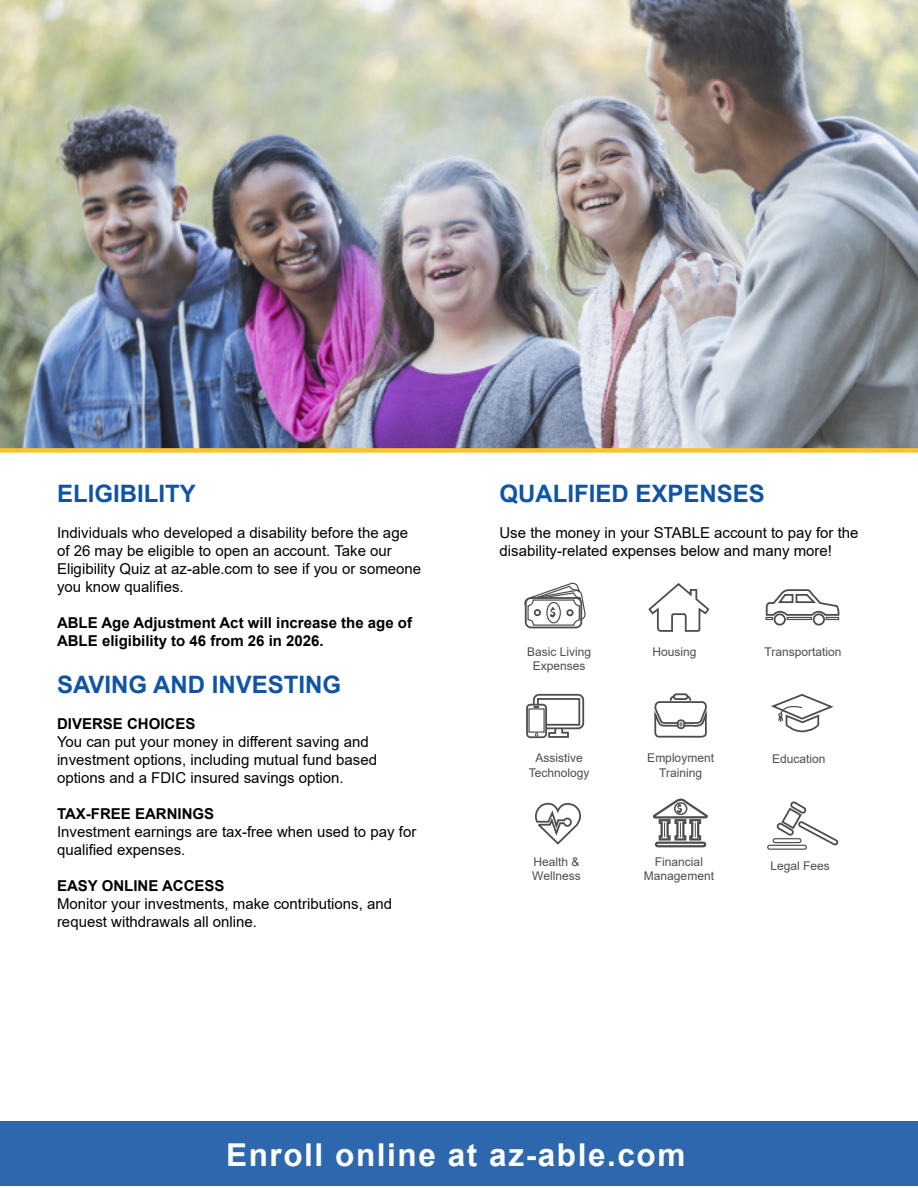
<style>
.page{position:relative;width:918px;height:1188px;background:#fff}
.page>*{position:absolute;margin:0;border:0;box-sizing:border-box;transform-origin:0 0}
.t1{font:700 31.5px "Arial";letter-spacing:.05em;color:#fff}
.t2{font:700 24px "Arial";color:#1054a5}
.t3{font:15px/18px "Arial";color:#000}
.t4{font:700 15px/18px "Arial";color:#000}
.t5{font:12px/14.4px "Arial";color:#4c4d4d;text-align:center}
.t6{font:11.4px "Myriad Pro";color:#fff}
.t7{font:9.9px "Myriad Pro";color:#fff;scale:1.04 1}
</style>
<div class="page">
<img style="left:0;top:0;width:918px;height:448px">
<div style="left:525px;top:597px;width:57px;height:31px;border:2px solid #4c4d4d;border-radius:5px"></div>
<svg style="left:524px;top:582px;width:62px;height:44px"></svg>
<svg style="left:648px;top:583px;width:62px;height:49px"></svg>
<svg style="left:765px;top:589px;width:75px;height:37px"></svg>
<svg style="left:771px;top:694px;width:63px;height:39px"></svg>
<svg style="left:526px;top:693px;width:59px;height:46px"></svg>
<svg style="left:654px;top:693px;width:53px;height:45px"></svg>
<div style="left:773px;top:838px;width:29px;height:5px;border:1px solid #4c4d4d;border-radius:2px"></div>
<div style="left:767px;top:845px;width:40px;height:5px;border:1px solid #4c4d4d;border-radius:2px"></div>
<svg style="left:775px;top:801px;width:64px;height:45px"></svg>
<svg style="left:535px;top:802px;width:46px;height:43px"></svg>
<svg style="left:652px;top:798px;width:56px;height:50px"></svg>
<div style="left:674px;top:802px;width:13px;height:13px;border:2px solid #4c4d4d;border-radius:50%"></div>
<div style="left:0;top:448px;width:918px;height:5px;background:#ffc425"></div>
<div style="left:0;top:1121px;width:918px;height:65px;background:#2d68af"></div>
<h2 class="t2" style="left:57px;top:476px;width:140px">ELIGIBILITY</h2>
<p class="t3" style="left:57px;top:523px;width:366px">Individuals who developed a disability before the age of 26 may be eligible to open an account. Take our Eligibility Quiz at az-able.com to see if you or someone you know qualifies.</p>
<p class="t4" style="left:57px;top:614px;width:357px">ABLE Age Adjustment Act will increase the age of<br>ABLE eligibility to 46 from 26 in 2026.</p>
<h2 class="t2" style="left:57px;top:667px;width:286px">SAVING AND INVESTING</h2>
<p class="t4" style="left:57px;top:714px;width:140px">DIVERSE CHOICES</p>
<p class="t3" style="left:57px;top:732px;width:322px">You can put your money in different saving and investment options, including mutual fund based options and a FDIC insured savings option.</p>
<p class="t4" style="left:57px;top:804px;width:159px">TAX-FREE EARNINGS</p>
<p class="t3" style="left:57px;top:822px;width:361px">Investment earnings are tax-free when used to pay for qualified expenses.</p>
<p class="t4" style="left:57px;top:876px;width:169px">EASY ONLINE ACCESS</p>
<p class="t3" style="left:57px;top:894px;width:337px">Monitor your investments, make contributions, and request withdrawals all online.</p>
<h2 class="t2" style="left:500px;top:476px;width:267px">QUALIFIED EXPENSES</h2>
<p class="t3" style="left:500px;top:523px;width:361px">Use the money in your STABLE account to pay for the disability-related expenses below and many more!</p>
<p class="t6" style="left:550px;top:606px;width:7px">$</p>
<p class="t5" style="left:527px;top:644px;width:66px">Basic Living<br>Expenses</p>
<p class="t5" style="left:652px;top:644px;width:46px">Housing</p>
<p class="t5" style="left:764px;top:644px;width:78px">Transportation</p>
<p class="t5" style="left:647px;top:751px;width:68px">Employment<br>Training</p>
<p class="t5" style="left:536px;top:751px;width:49px">Assistive</p>
<p class="t5" style="left:772px;top:752px;width:55px">Education</p>
<p class="t5" style="left:529px;top:765px;width:62px">Technology</p>
<p class="t7" style="left:677px;top:803px;width:7px">$</p>
<p class="t5" style="left:533px;top:855px;width:48px">Health &amp;</p>
<p class="t5" style="left:771px;top:859px;width:61px">Legal Fees</p>
<p class="t5" style="left:532px;top:869px;width:50px">Wellness</p>
<p class="t5" style="left:644px;top:855px;width:72px">Financial<br>Management</p>
<h1 class="t1" style="left:229px;top:1134px;width:461px">Enroll online at az-able.com</h1>
</div>
